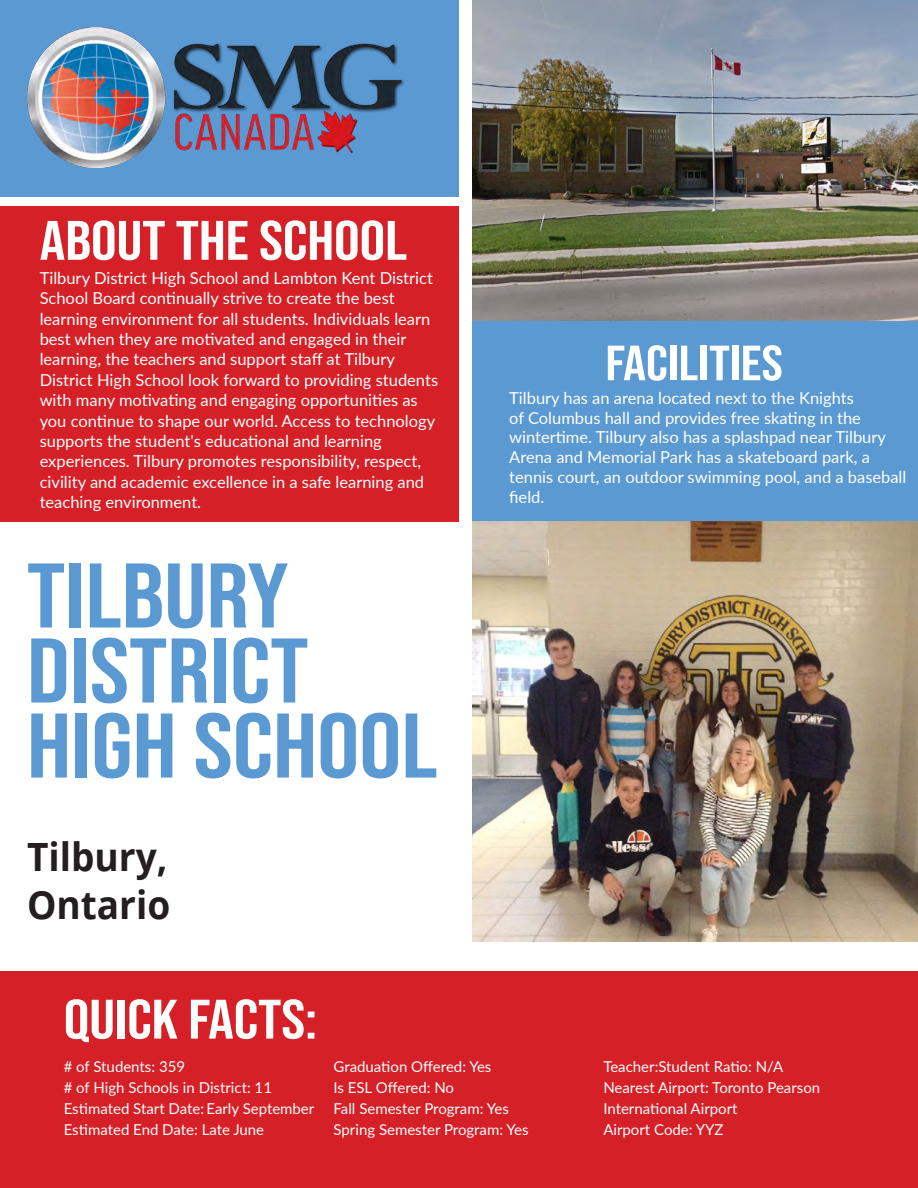
<style>
.page{position:relative;width:918px;height:1188px;background:#fff}
.page>*{position:absolute;margin:0;border:0;box-sizing:border-box;transform-origin:0 0}
.t1{font:91.5px/75px "Bebas Neue";color:#5b99d2;scale:1.15 1}
.t2{font:55.5px "Bebas Neue";color:#fff;scale:1.15 1}
.t3{font:49.5px "Bebas Neue";color:#fff;scale:1.15 1}
.t4{font:700 39px "Open Sans";color:#231f20;scale:.95 1}
.t5{font:16.5px/20.4px "Lato";color:#fff}
.t6{font:15px/21px "Lato";color:#fff}
</style>
<div class="page">
<div style="left:473px;top:320px;width:445px;height:202px;background:#5b99d2"></div>
<div style="left:0;top:206px;width:459px;height:316px;background:#d62027"></div>
<div style="left:0;top:0;width:459px;height:196px;background:#5b99d2"></div>
<div style="left:0;top:971px;width:918px;height:217px;background:#d62027"></div>
<img style="left:27px;top:27px;width:377px;height:140px">
<img style="left:473px;top:0;width:445px;height:320px">
<img style="left:473px;top:522px;width:445px;height:420px">
<p class="t2" style="left:40px;top:209px;width:321px">ABOUT THE SCHOOL</p>
<p class="t5" style="left:40px;top:267px;width:400px">Tilbury District High School and Lambton Kent District School Board continually strive to create the best learning environment for all students. Individuals learn best when they are motivated and engaged in their learning, the teachers and support staff at Tilbury District High School look forward to providing students with many motivating and engaging opportunities as you continue to shape our world. Access to technology supports the student's educational and learning experiences. Tilbury promotes responsibility, respect, civility and academic excellence in a safe learning and teaching environment.</p>
<p class="t1" style="left:27px;top:557px;width:246px">TILBURY<br>DISTRICT</p>
<p class="t1" style="left:27px;top:707px;width:359px">HIGH SCHOOL</p>
<p class="t4" style="left:27px;top:829px;width:149px">Tilbury,</p>
<p class="t4" style="left:27px;top:877px;width:152px">Ontario</p>
<p class="t3" style="left:605px;top:335px;width:156px">FACILITIES</p>
<p class="t5" style="left:509px;top:387px;width:399px;line-height:19.8px">Tilbury has an arena located next to the Knights<br>of Columbus hall and provides free skating in the wintertime. Tilbury also has a splashpad near Tilbury Arena and Memorial Park has a skateboard park, a tennis court, an outdoor swimming pool, and a baseball field.</p>
<p class="t2" style="left:64px;top:988px;width:222px">QUICK FACTS:</p>
<p class="t6" style="left:64px;top:1055px;width:123px"># of Students: 359</p>
<p class="t6" style="left:64px;top:1076px;width:210px"># of High Schools in District: 11</p>
<p class="t6" style="left:64px;top:1097px;width:252px">Estimated Start Date: Early September</p>
<p class="t6" style="left:64px;top:1118px;width:202px">Estimated End Date: Late June</p>
<p class="t6" style="left:334px;top:1055px;width:159px">Graduation Offered: Yes</p>
<p class="t6" style="left:334px;top:1076px;width:122px">Is ESL Offered: No</p>
<p class="t6" style="left:334px;top:1097px;width:177px">Fall Semester Program: Yes</p>
<p class="t6" style="left:334px;top:1118px;width:197px">Spring Semester Program: Yes</p>
<p class="t6" style="left:603px;top:1055px;width:181px">Teacher:Student Ratio: N/A</p>
<p class="t6" style="left:603px;top:1076px;width:218px">Nearest Airport: Toronto Pearson<br>International Airport</p>
<p class="t6" style="left:603px;top:1118px;width:122px">Airport Code: YYZ</p>
</div>
